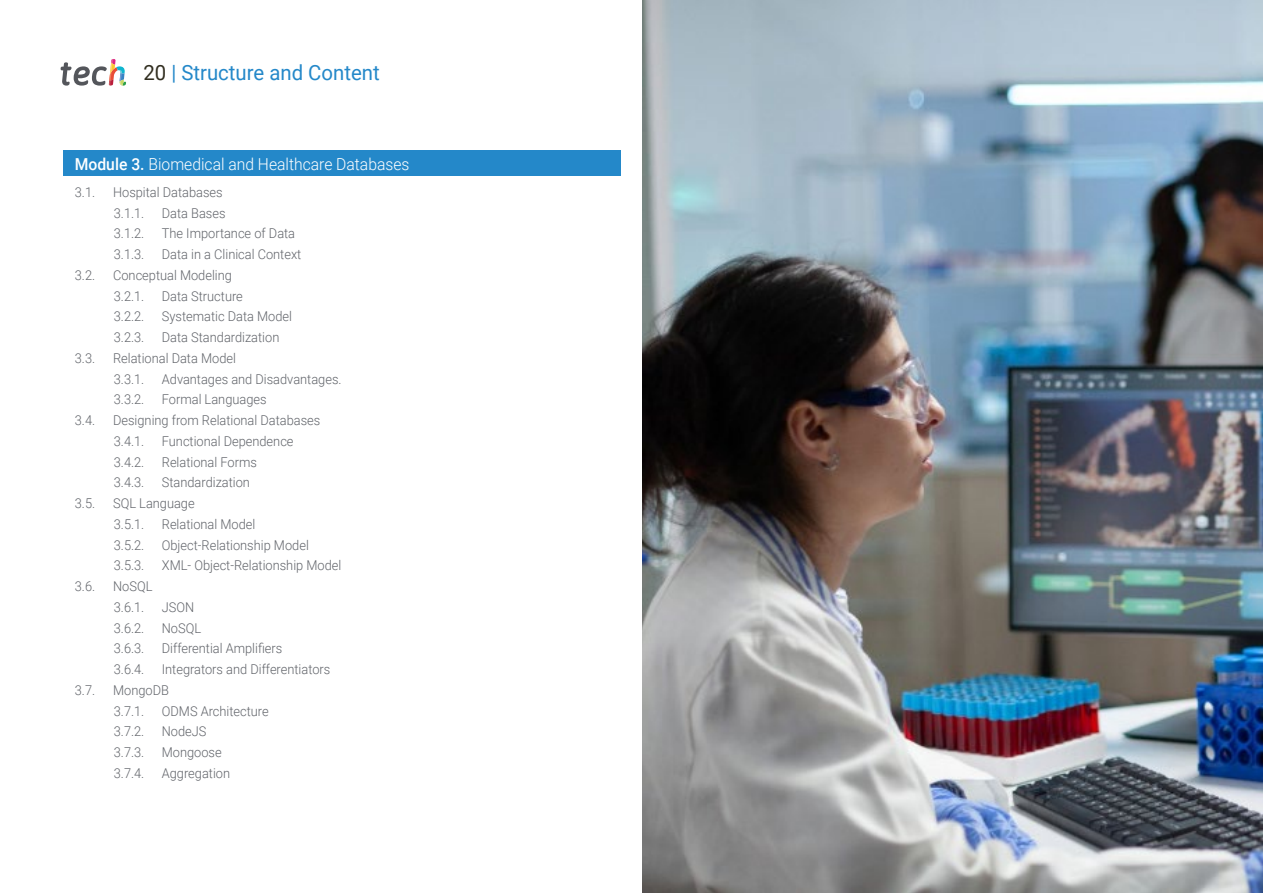
<style>
.page{position:relative;width:1263px;height:893px;background:#fff}
.page>*{position:absolute;margin:0;border:0;box-sizing:border-box;transform-origin:0 0}
.t1{font:21px "Roboto";color:#2488c9}
.t2{font:300 16.5px "Roboto";color:#fff;scale:.95 1}
.t3{font:300 13.5px/20.7px "Roboto";color:#61646a;scale:.95 1}
.s1{color:#312e20}
.s2{font-weight:500}
</style>
<div class="page">
<svg style="left:61px;top:59px;width:65px;height:27px"></svg>
<div style="left:64px;top:151px;width:557px;height:25px;background:#2488c9"></div>
<img style="left:642px;top:0;width:621px;height:893px">
<h1 class="t1" style="left:144px;top:57px;width:238px"><span class="s1">20</span> | Structure and Content</h1>
<p class="t2" style="left:75px;top:152px;width:354px"><span class="s2">Module 3.</span> Biomedical and Healthcare Databases</p>
<p class="t3" style="left:75px;top:181px;width:23px">3.1.</p>
<p class="t3" style="left:113px;top:181px;width:117px">Hospital Databases<br>3.1.1.</p>
<p class="t3" style="left:162px;top:202px;width:69px">Data Bases</p>
<p class="t3" style="left:114px;top:223px;width:34px">3.1.2.</p>
<p class="t3" style="left:162px;top:223px;width:142px">The Importance of Data</p>
<p class="t3" style="left:114px;top:243px;width:34px">3.1.3.</p>
<p class="t3" style="left:162px;top:243px;width:148px">Data in a Clinical Context</p>
<p class="t3" style="left:75px;top:264px;width:23px">3.2.</p>
<p class="t3" style="left:113px;top:264px;width:127px">Conceptual Modeling<br>3.2.1.</p>
<p class="t3" style="left:162px;top:285px;width:87px">Data Structure</p>
<p class="t3" style="left:114px;top:306px;width:34px">3.2.2.</p>
<p class="t3" style="left:162px;top:306px;width:139px">Systematic Data Model</p>
<p class="t3" style="left:114px;top:326px;width:34px">3.2.3.</p>
<p class="t3" style="left:162px;top:326px;width:125px">Data Standardization</p>
<p class="t3" style="left:75px;top:347px;width:23px">3.3.</p>
<p class="t3" style="left:113px;top:347px;width:131px">Relational Data Model<br>3.3.1.</p>
<p class="t3" style="left:162px;top:368px;width:191px">Advantages and Disadvantages.</p>
<p class="t3" style="left:114px;top:389px;width:34px">3.3.2.</p>
<p class="t3" style="left:162px;top:389px;width:112px">Formal Languages</p>
<p class="t3" style="left:75px;top:409px;width:23px">3.4.</p>
<p class="t3" style="left:113px;top:409px;width:220px">Designing from Relational Databases<br>3.4.1.</p>
<p class="t3" style="left:162px;top:430px;width:140px">Functional Dependence</p>
<p class="t3" style="left:114px;top:451px;width:34px">3.4.2.</p>
<p class="t3" style="left:162px;top:451px;width:102px">Relational Forms</p>
<p class="t3" style="left:114px;top:472px;width:34px">3.4.3.</p>
<p class="t3" style="left:162px;top:472px;width:94px">Standardization</p>
<p class="t3" style="left:75px;top:492px;width:23px">3.5.</p>
<p class="t3" style="left:113px;top:492px;width:87px">SQL Language<br>3.5.1.</p>
<p class="t3" style="left:162px;top:513px;width:100px">Relational Model</p>
<p class="t3" style="left:114px;top:534px;width:34px">3.5.2.</p>
<p class="t3" style="left:162px;top:534px;width:156px">Object-Relationship Model</p>
<p class="t3" style="left:114px;top:555px;width:34px">3.5.3.</p>
<p class="t3" style="left:162px;top:555px;width:190px">XML- Object-Relationship Model</p>
<p class="t3" style="left:75px;top:575px;width:23px">3.6.</p>
<p class="t3" style="left:113px;top:575px;width:43px">NoSQL<br>3.6.1.</p>
<p class="t3" style="left:162px;top:596px;width:36px">JSON</p>
<p class="t3" style="left:114px;top:617px;width:34px">3.6.2.</p>
<p class="t3" style="left:162px;top:617px;width:43px">NoSQL</p>
<p class="t3" style="left:114px;top:638px;width:34px">3.6.3.</p>
<p class="t3" style="left:162px;top:638px;width:128px">Differential Amplifiers</p>
<p class="t3" style="left:114px;top:658px;width:34px">3.6.4.</p>
<p class="t3" style="left:162px;top:658px;width:179px">Integrators and Differentiators</p>
<p class="t3" style="left:75px;top:679px;width:23px">3.7.</p>
<p class="t3" style="left:113px;top:679px;width:60px">MongoDB<br>3.7.1.</p>
<p class="t3" style="left:162px;top:700px;width:114px">ODMS Architecture</p>
<p class="t3" style="left:114px;top:721px;width:34px">3.7.2.</p>
<p class="t3" style="left:162px;top:721px;width:49px">NodeJS</p>
<p class="t3" style="left:114px;top:741px;width:34px">3.7.3.</p>
<p class="t3" style="left:162px;top:741px;width:65px">Mongoose</p>
<p class="t3" style="left:114px;top:762px;width:34px">3.7.4.</p>
<p class="t3" style="left:162px;top:762px;width:73px">Aggregation</p>
</div>
